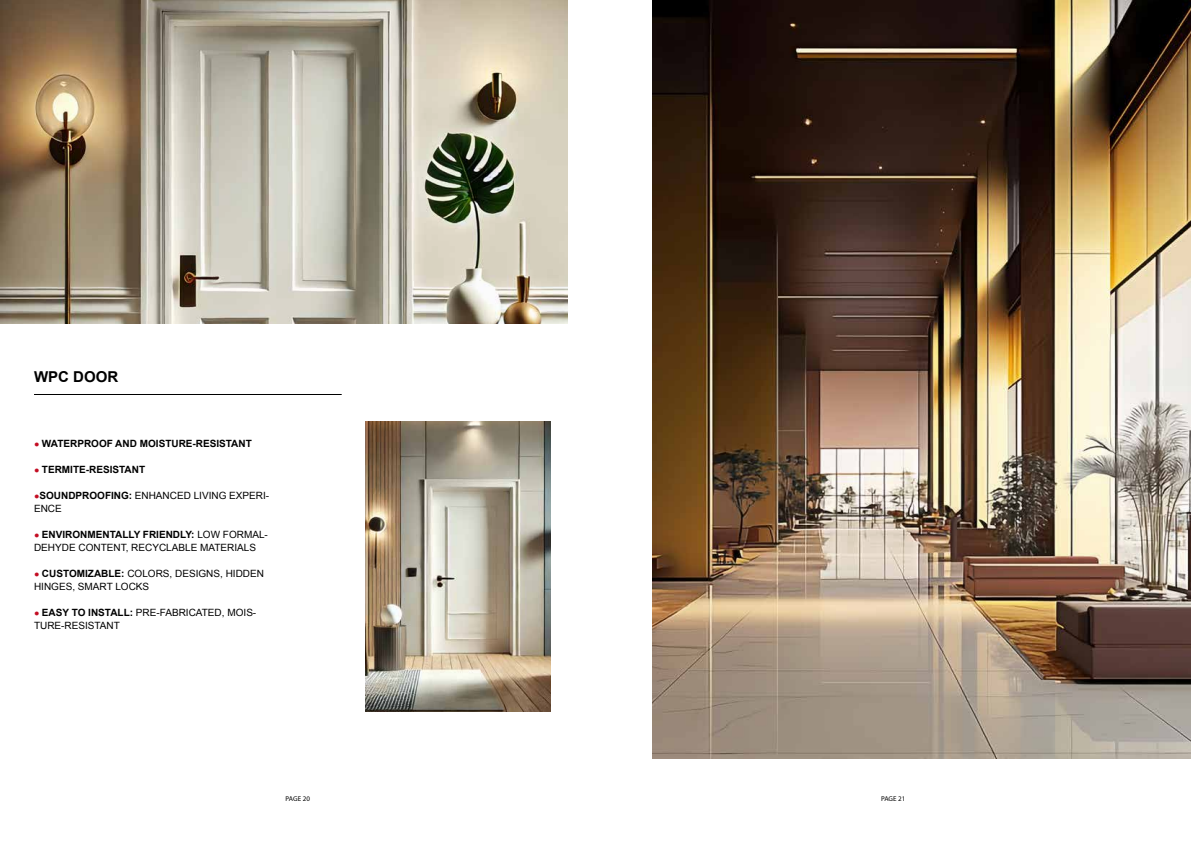
<style>
.page{position:relative;width:1191px;height:842px;background:#fff}
.page>*{position:absolute;margin:0;border:0;box-sizing:border-box;transform-origin:0 0}
.t1{font:700 15px "Arial";color:#000}
.t2{font:10px/13px "Arial";color:#000}
.t3{font:700 10px "Arial";color:#000}
.t4{font:7px "Myriad Pro";color:#000}
.s1{font-weight:400;font-size:9px;color:#c30d23}
.s2{font-size:9px;color:#c30d23}
.s3{font-weight:700}
</style>
<div class="page">
<hr style="left:34px;top:394px;width:308px;height:1px;background:#000">
<img style="left:0;top:0;width:567px;height:323px">
<img style="left:366px;top:421px;width:184px;height:290px">
<img style="left:652px;top:0;width:539px;height:759px">
<h1 class="t1" style="left:34px;top:366px;width:86px">WPC DOOR</h1>
<p class="t3" style="left:34px;top:437px;width:219px"><span class="s1">●</span> WATERPROOF AND MOISTURE-RESISTANT</p>
<p class="t3" style="left:34px;top:463px;width:113px"><span class="s1">●</span> TERMITE-RESISTANT</p>
<p class="t2" style="left:34px;top:489px;width:237px"><span class="s2">●</span><span class="s3">SOUNDPROOFING:</span> ENHANCED LIVING EXPERI-<br>ENCE</p>
<p class="t2" style="left:34px;top:528px;width:235px"><span class="s2">●</span> <span class="s3">ENVIRONMENTALLY FRIENDLY:</span> LOW FORMAL-<br>DEHYDE CONTENT, RECYCLABLE MATERIALS</p>
<p class="t2" style="left:34px;top:567px;width:231px"><span class="s2">●</span> <span class="s3">CUSTOMIZABLE:</span> COLORS, DESIGNS, HIDDEN<br>HINGES, SMART LOCKS</p>
<p class="t2" style="left:34px;top:606px;width:224px"><span class="s2">●</span> <span class="s3">EASY TO INSTALL:</span> PRE-FABRICATED, MOIS-<br>TURE-RESISTANT</p>
<p class="t4" style="left:285px;top:795px;width:26px">PAGE 20</p>
<p class="t4" style="left:881px;top:795px;width:26px">PAGE 21</p>
</div>
